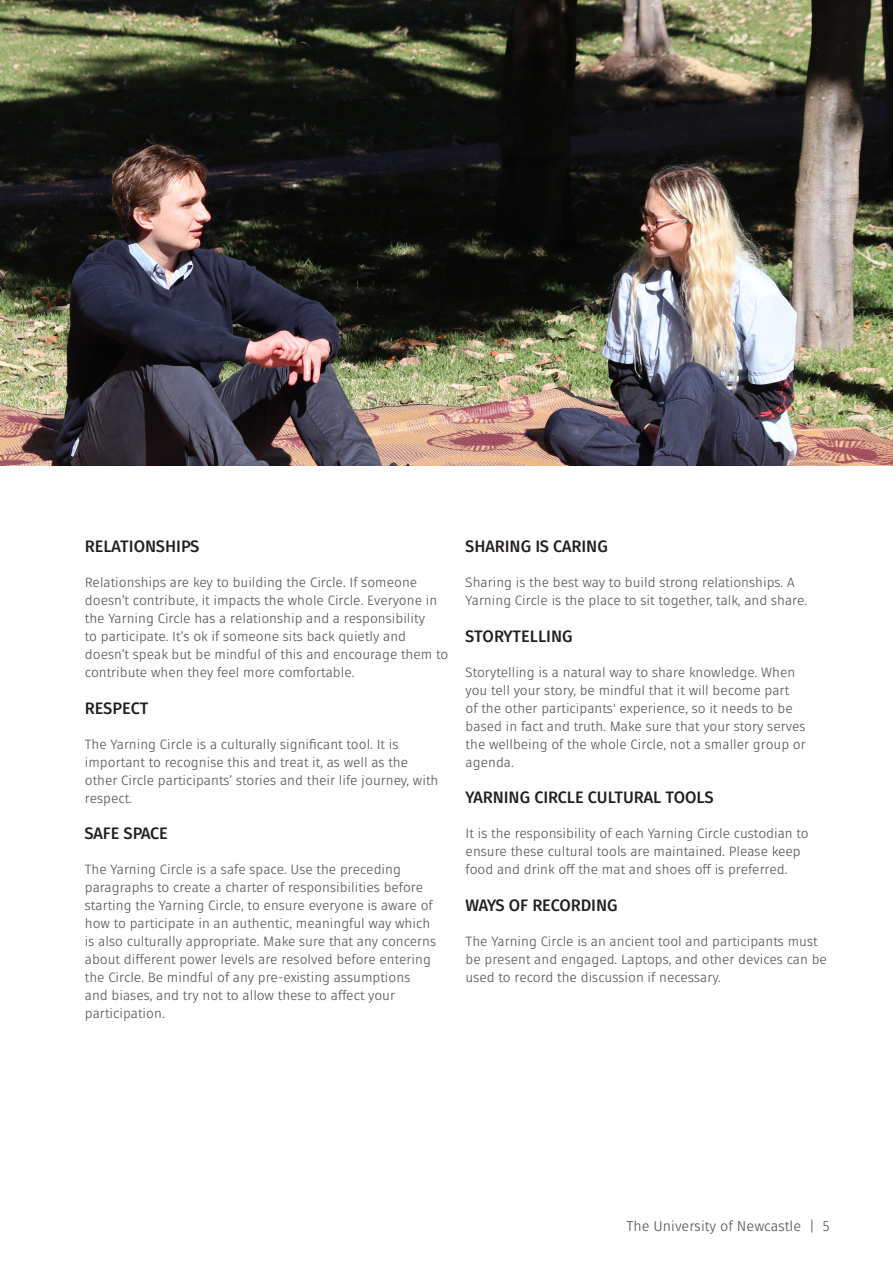
<style>
.page{position:relative;width:893px;height:1263px;background:#fff}
.page>*{position:absolute;margin:0;border:0;box-sizing:border-box;transform-origin:0 0}
.Sub-Heads_-_Tier_2{font:700 16.5px "Fuse V.2 Display";color:#231f20}
.t1{font:14.25px "Fuse V.2 Display";color:#57585a}
.BodyCopy___80__Black{font:13.5px/18px "Fuse V.2 Display";color:#57585a}
</style>
<div class="page">
<img style="left:0;top:0;width:893px;height:466px">
<p class="Sub-Heads_-_Tier_2" style="left:85px;top:536px;width:116px">RELATIONSHIPS</p>
<p class="BodyCopy___80__Black" style="left:85px;top:574px;width:365px">Relationships are key to building the Circle. If someone doesn’t contribute, it impacts the whole Circle. Everyone in the Yarning Circle has a relationship and a responsibility<br>to participate. It’s ok if someone sits back quietly and doesn’t speak but be mindful of this and encourage them to contribute when they feel more comfortable.</p>
<p class="Sub-Heads_-_Tier_2" style="left:85px;top:698px;width:65px">RESPECT</p>
<p class="BodyCopy___80__Black" style="left:85px;top:735px;width:355px">The Yarning Circle is a culturally significant tool. It is important to recognise this and treat it, as well as the other Circle participants’ stories and their life journey, with respect.</p>
<p class="Sub-Heads_-_Tier_2" style="left:85px;top:823px;width:85px">SAFE SPACE</p>
<p class="BodyCopy___80__Black" style="left:85px;top:861px;width:353px">The Yarning Circle is a safe space. Use the preceding paragraphs to create a charter of responsibilities before starting the Yarning Circle, to ensure everyone is aware of how to participate in an authentic, meaningful way which is also culturally appropriate. Make sure that any concerns about different power levels are resolved before entering the Circle. Be mindful of any pre-existing assumptions and biases, and try not to allow these to affect your participation.</p>
<p class="Sub-Heads_-_Tier_2" style="left:466px;top:536px;width:144px">SHARING IS CARING</p>
<p class="BodyCopy___80__Black" style="left:466px;top:574px;width:343px">Sharing is the best way to build strong relationships. A<br>Yarning Circle is the place to sit together, talk, and share.</p>
<p class="Sub-Heads_-_Tier_2" style="left:466px;top:626px;width:109px">STORYTELLING</p>
<p class="BodyCopy___80__Black" style="left:466px;top:663px;width:342px">Storytelling is a natural way to share knowledge. When you tell your story, be mindful that it will become part<br>of the other participants' experience, so it needs to be based in fact and truth. Make sure that your story serves the wellbeing of the whole Circle, not a smaller group or agenda.</p>
<p class="Sub-Heads_-_Tier_2" style="left:466px;top:787px;width:249px">YARNING CIRCLE CULTURAL TOOLS</p>
<p class="BodyCopy___80__Black" style="left:466px;top:825px;width:345px">It is the responsibility of each Yarning Circle custodian to ensure these cultural tools are maintained. Please keep food and drink off the mat and shoes off is preferred.</p>
<p class="Sub-Heads_-_Tier_2" style="left:466px;top:895px;width:154px">WAYS OF RECORDING</p>
<p class="BodyCopy___80__Black" style="left:466px;top:932px;width:363px">The Yarning Circle is an ancient tool and participants must be present and engaged. Laptops, and other devices can be used to record the discussion if necessary.</p>
<p class="t1" style="left:626px;top:1217px;width:205px">The University of Newcastle | 5</p>
</div>
